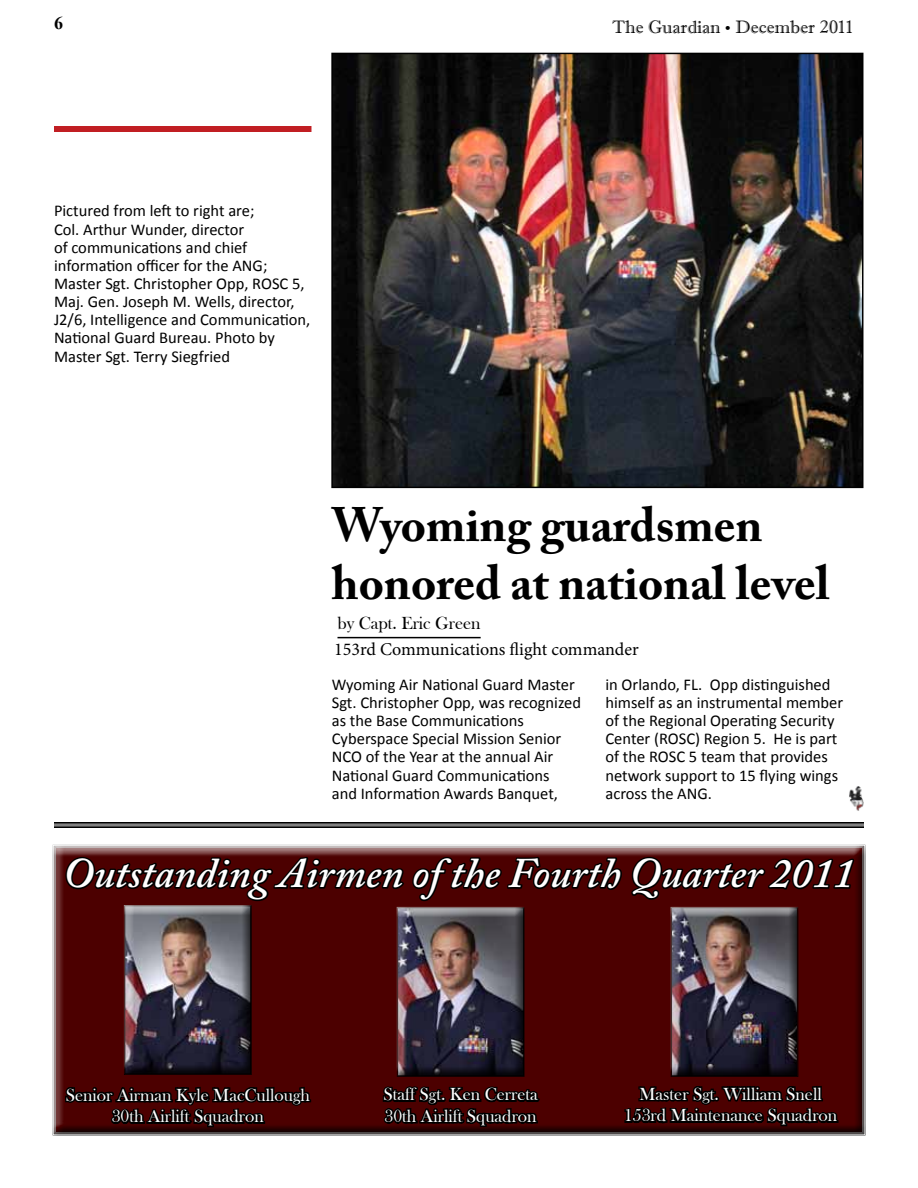
<style>
.page{position:relative;width:918px;height:1188px;background:#fff}
.page>*{position:absolute;margin:0;border:0;box-sizing:border-box;transform-origin:0 0}
.t1{font:700 48px/57.6px "Adobe Caslon Pro";color:#000}
.t2{font:italic 600 42px "Adobe Caslon Pro";color:#fff}
.t3{font:18px/21.6px "Bask Old Face";color:#fff;text-align:center}
.t4{font:18px "Minion Pro";color:#000}
.t5{font:18px "Imprint MT Shadow";color:#000}
.t6{font:18px "Bask Old Face";color:#000}
.t7{font:700 18px "Times New Roman";color:#000}
.t8{font:16.5px/18.1px "Calibri";color:#000}
</style>
<div class="page">
<div style="left:54px;top:126px;width:257px;height:6px;background:#c11e23"></div>
<img style="left:849px;top:786px;width:14px;height:25px">
<img style="left:334px;top:56px;width:526px;height:429px">
<div style="left:331px;top:53px;width:532px;height:435px;border:2px solid #000"></div>
<hr style="left:338px;top:637px;width:143px;height:1px;background:#000">
<hr style="left:54px;top:822px;width:810px;height:2px;background:#000">
<hr style="left:54px;top:825px;width:810px;height:1px;background:#000">
<hr style="left:54px;top:826px;width:810px;height:2px;background:#000">
<div style="left:44px;top:838px;width:832px;height:308px;background:#000;opacity:.75"></div>
<svg style="left:63px;top:849px;width:793px;height:289px;background:#481a1d"></svg>
<p class="t7" style="left:54px;top:11px;width:10px">6</p>
<p class="t5" style="left:612px;top:16px;width:243px">The Guardian • December 2011</p>
<p class="t8" style="left:54px;top:202px;width:258px">Pictured from left to right are;<br>Col. Arthur Wunder, director<br>of communications and chief information officer for the ANG;<br>Master Sgt. Christopher Opp, ROSC 5,<br>Maj. Gen. Joseph M. Wells, director,<br>J2/6, Intelligence and Communication,<br>National Guard Bureau. Photo by<br>Master Sgt. Terry Siegfried</p>
<h1 class="t1" style="left:332px;top:496px;width:500px">Wyoming guardsmen honored at national level</h1>
<p class="t6" style="left:338px;top:614px;width:145px">by Capt. Eric Green</p>
<p class="t4" style="left:334px;top:637px;width:306px">153rd Communications flight commander</p>
<p class="t8" style="left:332px;top:675px;width:251px">Wyoming Air National Guard Master<br>Sgt. Christopher Opp, was recognized as the Base Communications<br>Cyberspace Special Mission Senior<br>NCO of the Year at the annual Air<br>National Guard Communications<br>and Information Awards Banquet,</p>
<p class="t8" style="left:605px;top:675px;width:239px">in Orlando, FL. Opp distinguished himself as an instrumental member of the Regional Operating Security<br>Center (ROSC) Region 5. He is part of the ROSC 5 team that provides network support to 15 flying wings across the ANG.</p>
<h2 class="t2" style="left:63px;top:848px;width:793px">Outstanding Airmen of the Fourth Quarter 2011</h2>
<p class="t3" style="left:66px;top:1084px;width:246px">Senior Airman Kyle MacCullough<br>30th Airlift Squadron</p>
<p class="t3" style="left:383px;top:1084px;width:156px;text-align:left">Staff Sgt. Ken Cerreta<br>30th Airlift Squadron</p>
<p class="t3" style="left:624px;top:1084px;width:215px">Master Sgt. William Snell<br>153rd Maintenance Squadron</p>
</div>
